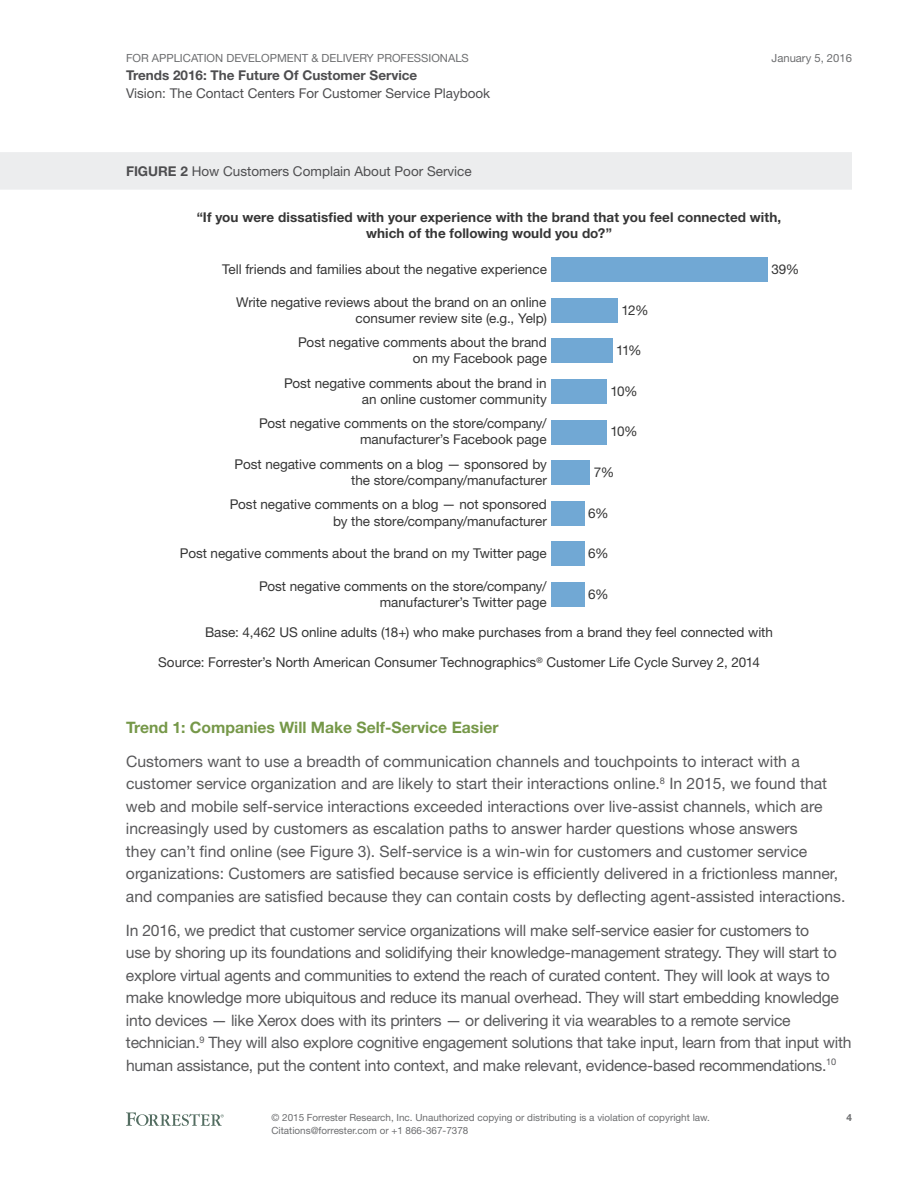
<style>
.page{position:relative;width:918px;height:1188px;background:#fff}
.page>*{position:absolute;margin:0;border:0;box-sizing:border-box;transform-origin:0 0}
.t1{font:15.75px/22.5px "Helvetica Neue LT Std";letter-spacing:-.015em;color:#59595b}
.t2{font:700 15.75px "Helvetica Neue LT Std";color:#769849}
.t3{font:13.5px/16.2px "Helvetica Neue LT Std";color:#363636;text-align:right}
.t4{font:700 13.5px/16.2px "Helvetica Neue LT Std";letter-spacing:.005em;color:#363636;text-align:center}
.t5{font:13.5px "Helvetica Neue LT Std";color:#4e4e50}
.t6{font:700 13.5px "Helvetica Neue LT Std";color:#4e4e50}
.t7{font:11.25px "Helvetica Neue LT Std";color:#6d6e70}
.t8{font:9.9px/12.8px "Helvetica Neue LT Std";color:#6d6e70}
.t9{font:700 9.9px "Helvetica Neue LT Std";color:#6d6e70}
.s1{font-weight:700}
</style>
<div class="page">
<svg style="left:126px;top:1112px;width:98px;height:14px"></svg>
<div style="left:0;top:152px;width:852px;height:38px;background:#ecedee"></div>
<div style="left:551px;top:258px;width:217px;height:24px;background:#71a8d4"></div>
<div style="left:551px;top:298px;width:67px;height:25px;background:#71a8d4"></div>
<div style="left:551px;top:339px;width:62px;height:24px;background:#71a8d4"></div>
<div style="left:551px;top:379px;width:56px;height:25px;background:#71a8d4"></div>
<div style="left:551px;top:420px;width:56px;height:24px;background:#71a8d4"></div>
<div style="left:551px;top:461px;width:39px;height:24px;background:#71a8d4"></div>
<div style="left:551px;top:501px;width:34px;height:25px;background:#71a8d4"></div>
<div style="left:551px;top:542px;width:34px;height:24px;background:#71a8d4"></div>
<div style="left:551px;top:582px;width:34px;height:25px;background:#71a8d4"></div>
<p class="t7" style="left:126px;top:51px;width:344px">For Application Development &amp; Delivery Professionals</p>
<p class="t6" style="left:126px;top:67px;width:293px">Trends 2016: The Future Of Customer Service</p>
<p class="t5" style="left:126px;top:85px;width:366px">Vision: The Contact Centers For Customer Service Playbook</p>
<p class="t5" style="left:126px;top:163px;width:347px"><span class="s1">FIGURE 2</span> How Customers Complain About Poor Service</p>
<p class="t7" style="left:772px;top:51px;width:82px">January 5, 2016</p>
<p class="t4" style="left:197px;top:208px;width:586px">“If you were dissatisfied with your experience with the brand that you feel connected with, which of the following would you do?”</p>
<p class="t3" style="left:222px;top:261px;width:327px">Tell friends and families about the negative experience</p>
<p class="t3" style="left:236px;top:293px;width:312px">Write negative reviews about the brand on an online consumer review site (e.g., Yelp)</p>
<p class="t3" style="left:298px;top:334px;width:250px">Post negative comments about the brand on my Facebook page</p>
<p class="t3" style="left:284px;top:375px;width:264px">Post negative comments about the brand in an online customer community</p>
<p class="t3" style="left:259px;top:415px;width:289px">Post negative comments on the store/company/ manufacturer’s Facebook page</p>
<p class="t3" style="left:235px;top:456px;width:314px">Post negative comments on a blog — sponsored by the store/company/manufacturer</p>
<p class="t3" style="left:230px;top:496px;width:319px">Post negative comments on a blog — not sponsored by the store/company/manufacturer</p>
<p class="t3" style="left:180px;top:545px;width:368px">Post negative comments about the brand on my Twitter page</p>
<p class="t3" style="left:259px;top:577px;width:289px">Post negative comments on the store/company/ manufacturer’s Twitter page</p>
<p class="t3" style="left:622px;top:302px;width:29px">12%</p>
<p class="t3" style="left:616px;top:342px;width:27px">11%</p>
<p class="t3" style="left:610px;top:383px;width:29px">10%</p>
<p class="t3" style="left:610px;top:423px;width:29px">10%</p>
<p class="t3" style="left:594px;top:464px;width:22px">7%</p>
<p class="t3" style="left:588px;top:505px;width:22px">6%</p>
<p class="t3" style="left:588px;top:545px;width:22px">6%</p>
<p class="t3" style="left:588px;top:586px;width:22px">6%</p>
<p class="t3" style="left:771px;top:261px;width:30px">39%</p>
<p class="t3" style="left:205px;top:624px;width:569px">Base: 4,462 US online adults (18+) who make purchases from a brand they feel connected with</p>
<p class="t3" style="left:158px;top:654px;width:603px">Source: Forrester’s North American Consumer Technographics<sup>®</sup> Customer Life Cycle Survey 2, 2014</p>
<p class="t2" style="left:126px;top:718px;width:374px">Trend 1: Companies Will Make Self-Service Easier</p>
<p class="t1" style="left:126px;top:750px;width:721px">Customers want to use a breadth of communication channels and touchpoints to interact with a customer service organization and are likely to start their interactions online.<sup>8</sup> I n 2015, we found that web and mobile self-service interactions exceeded interactions over live-assist channels, which are increasingly used by customers as escalation paths to answer harder questions whose answers<br>they can’t find online (see Figure 3). Self-service is a win-win for customers and customer service organizations: Customers are satisfied because service is efficiently delivered in a frictionless manner, and companies are satisfied because they can contain costs by deflecting agent-assisted interactions.</p>
<p class="t1" style="left:126px;top:919px;width:727px">I n 2016, we predict that customer service organizations will make self-service easier for customers to<br>use by shoring up its foundations and solidifying their knowledge-management strategy. They will start to explore virtual agents and communities to extend the reach of curated content. They will look at ways to make knowledge more ubiquitous and reduce its manual overhead. They will start embedding knowledge into devices — like Xerox does with its printers — or delivering it via wearables to a remote service technician.<sup>9</sup> They will also explore cognitive engagement solutions that take input, learn from that input with human assistance, put the content into context, and make relevant, evidence-based recommendations.<sup>10</sup></p>
<p class="t8" style="left:272px;top:1111px;width:440px">© 2015 Forrester Research, I nc. Unauthorized copying or distributing is a violation of copyright law.<br>Citations@forrester.com or +1 866-367-7378</p>
<p class="t9" style="left:846px;top:1112px;width:7px">4</p>
</div>
